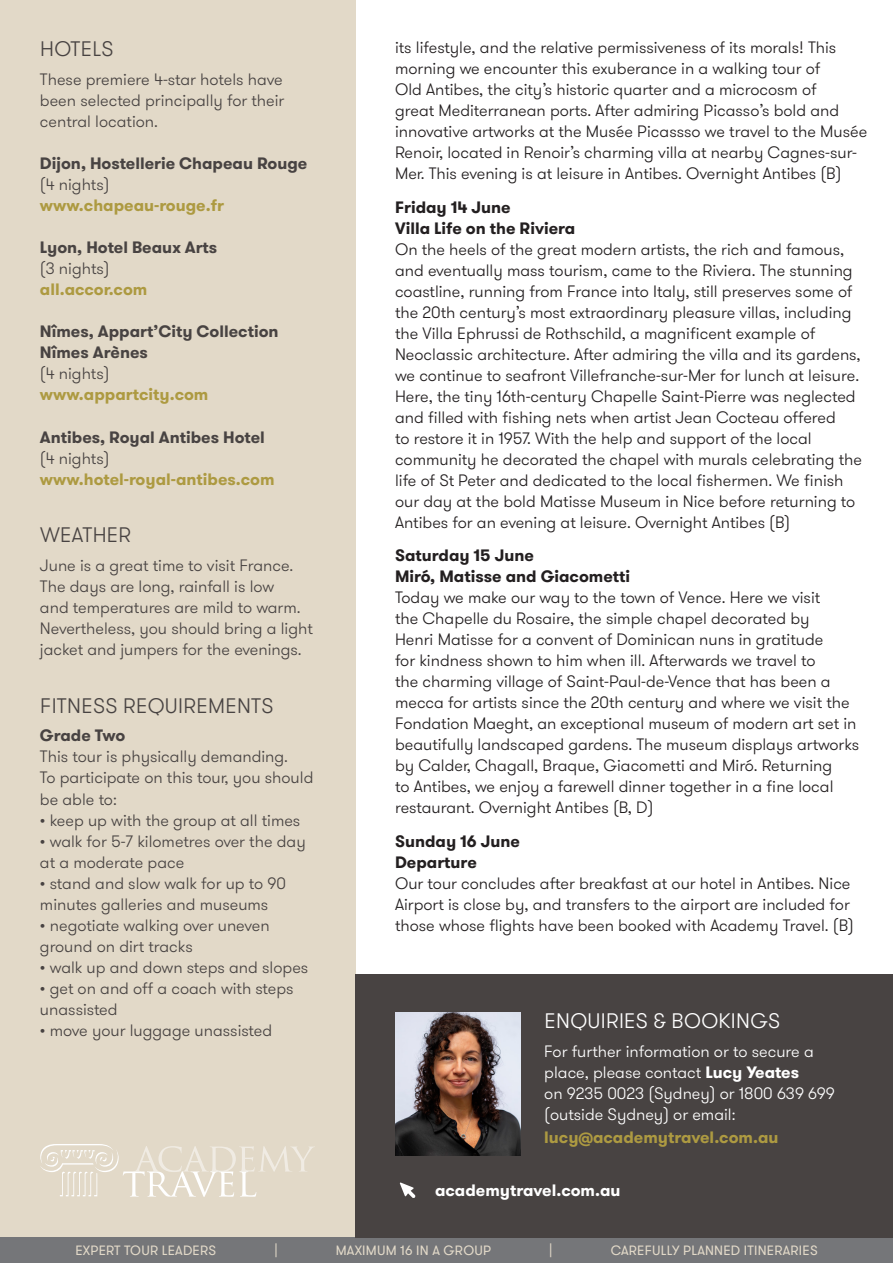
<style>
.page{position:relative;width:893px;height:1263px;background:#fff}
.page>*{position:absolute;margin:0;border:0;box-sizing:border-box;transform-origin:0 0}
.t1{font:300 21px "GT Walsheim";letter-spacing:.015em;color:#484342}
.t2{font:300 21px "GT Walsheim";letter-spacing:.015em;color:#fff}
.t3{font:300 16.5px/21px "GT Walsheim";color:#231f20}
.t4{font:300 16.5px/21px "GT Walsheim";color:#484342}
.t5{font:700 16.5px/21px "GT Walsheim";color:#484342}
.t6{font:300 16.5px/21px "GT Walsheim";color:#fff}
.t7{font:700 16.5px/21px "GT Walsheim";color:#ad9a41}
.t8{font:700 16.5px "GT Walsheim";color:#fff}
.t9{font:13.5px "GT Walsheim";letter-spacing:.015em;color:#e2d9c8}
.s1{font-weight:300}
.s2{color:#ad9a41}
.s3{color:#484342}
.s4{font-weight:300;color:#484342}
.s5{font-weight:700}
</style>
<div class="page">
<div style="left:0;top:0;width:355px;height:1237px;background:#e2d9c8"></div>
<div style="left:0;top:1237px;width:893px;height:26px;background:#757679"></div>
<svg style="left:40px;top:1144px;width:275px;height:53px"></svg>
<div style="left:355px;top:974px;width:538px;height:263px;background:#484342"></div>
<img style="left:395px;top:1013px;width:126px;height:143px">
<svg style="left:400px;top:1182px;width:15px;height:16px"></svg>
<p class="t1" style="left:40px;top:36px;width:75px">HOTELS</p>
<p class="t4" style="left:40px;top:69px;width:246px;text-align:justify">These premiere 4-star hotels have been selected principally for their central location.</p>
<p class="t5" style="left:40px;top:153px;width:269px">Dijon, Hostellerie Chapeau Rouge <span class="s1">(4 nights)<br></span><span class="s2">www.chapeau-rouge.fr</span></p>
<p class="t5" style="left:40px;top:237px;width:179px">Lyon, Hotel Beaux Arts <span class="s1">(3 nights) </span><span class="s2">all.accor.com</span></p>
<p class="t5" style="left:40px;top:321px;width:240px">Nîmes, Appart’City Collection<br>Nîmes Arènes<br><span class="s1">(4 nights) </span><span class="s2">www.appartcity.com</span></p>
<p class="t7" style="left:40px;top:427px;width:236px"><span class="s3">Antibes, Royal Antibes Hotel </span><span class="s4">(4 nights) </span>www.hotel-royal-antibes.com</p>
<p class="t1" style="left:40px;top:522px;width:93px">WEATHER</p>
<p class="t4" style="left:40px;top:555px;width:274px">June is a great time to visit France.<br>The days are long, rainfall is low<br>and temperatures are mild to warm.<br>Nevertheless, you should bring a light jacket and jumpers for the evenings.</p>
<p class="t1" style="left:40px;top:692px;width:235px">FITNESS REQUIREMENTS</p>
<p class="t4" style="left:40px;top:726px;width:275px"><span class="s5">Grade Two<br></span>This tour is physically demanding.<br>To participate on this tour, you should be able to:</p>
<p class="t4" style="left:40px;top:810px;width:262px">• keep up with the group at all times</p>
<p class="t4" style="left:40px;top:831px;width:267px">• walk for 5-7 kilometres over the day at a moderate pace</p>
<p class="t4" style="left:40px;top:873px;width:248px">• stand and slow walk for up to 90 minutes galleries and museums</p>
<p class="t4" style="left:40px;top:915px;width:231px">• negotiate walking over uneven ground on dirt tracks</p>
<p class="t4" style="left:40px;top:957px;width:270px">• walk up and down steps and slopes</p>
<p class="t4" style="left:40px;top:978px;width:255px">• get on and off a coach with steps unassisted</p>
<p class="t4" style="left:40px;top:1020px;width:234px">• move your luggage unassisted</p>
<p class="t3" style="left:395px;top:37px;width:474px">its lifestyle, and the relative permissiveness of its morals! This morning we encounter this exuberance in a walking tour of<br>Old Antibes, the city’s historic quarter and a microcosm of<br>great Mediterranean ports. After admiring Picasso’s bold and innovative artworks at the Musée Picassso we travel to the Musée Renoir, located in Renoir’s charming villa at nearby Cagnes-sur-Mer. This evening is at leisure in Antibes. Overnight Antibes (B)</p>
<p class="t3" style="left:395px;top:197px;width:469px"><span class="s5">Friday 14 June<br>Villa Life on the Riviera<br></span>On the heels of the great modern artists, the rich and famous, and eventually mass tourism, came to the Riviera. The stunning coastline, running from France into Italy, still preserves some of the 20th century’s most extraordinary pleasure villas, including the Villa Ephrussi de Rothschild, a magnificent example of Neoclassic architecture. After admiring the villa and its gardens, we continue to seafront Villefranche-sur-Mer for lunch at leisure.<br>Here, the tiny 16th-century Chapelle Saint-Pierre was neglected and filled with fishing nets when artist Jean Cocteau offered<br>to restore it in 1957. With the help and support of the local community he decorated the chapel with murals celebrating the life of St Peter and dedicated to the local fishermen. We finish our day at the bold Matisse Museum in Nice before returning to Antibes for an evening at leisure. Overnight Antibes (B)</p>
<p class="t3" style="left:395px;top:545px;width:466px"><span class="s5">Saturday 15 June<br>Miró, Matisse and Giacometti<br></span>Today we make our way to the town of Vence. Here we visit<br>the Chapelle du Rosaire, the simple chapel decorated by<br>Henri Matisse for a convent of Dominican nuns in gratitude<br>for kindness shown to him when ill. Afterwards we travel to<br>the charming village of Saint-Paul-de-Vence that has been a mecca for artists since the 20th century and where we visit the Fondation Maeght, an exceptional museum of modern art set in beautifully landscaped gardens. The museum displays artworks by Calder, Chagall, Braque, Giacometti and Miró. Returning<br>to Antibes, we enjoy a farewell dinner together in a fine local restaurant. Overnight Antibes (B, D)</p>
<p class="t3" style="left:395px;top:831px;width:460px"><span class="s5">Sunday 16 June<br>Departure<br></span>Our tour concludes after breakfast at our hotel in Antibes. Nice Airport is close by, and transfers to the airport are included for those whose flights have been booked with Academy Travel. (B)</p>
<p class="t2" style="left:544px;top:1008px;width:237px">ENQUIRIES &amp; BOOKINGS</p>
<p class="t6" style="left:544px;top:1041px;width:292px">For further information or to secure a place, please contact <span class="s5">Lucy Yeates<br></span>on 9235 0023 (Sydney) or 1800 639 699 (outside Sydney) or email:</p>
<p class="t7" style="left:544px;top:1127px;width:236px">lucy@academytravel.com.au</p>
<p class="t8" style="left:435px;top:1179px;width:187px">academytravel.com.au</p>
<p class="t9" style="left:75px;top:1242px;width:142px">EXPERT TOUR LEADERS</p>
<p class="t9" style="left:274px;top:1242px;width:5px">|</p>
<p class="t9" style="left:336px;top:1242px;width:157px">MAXIMUM 16 IN A GROUP</p>
<p class="t9" style="left:549px;top:1242px;width:5px">|</p>
<p class="t9" style="left:611px;top:1242px;width:208px">CAREFULLY PLANNED ITINERARIES</p>
</div>
